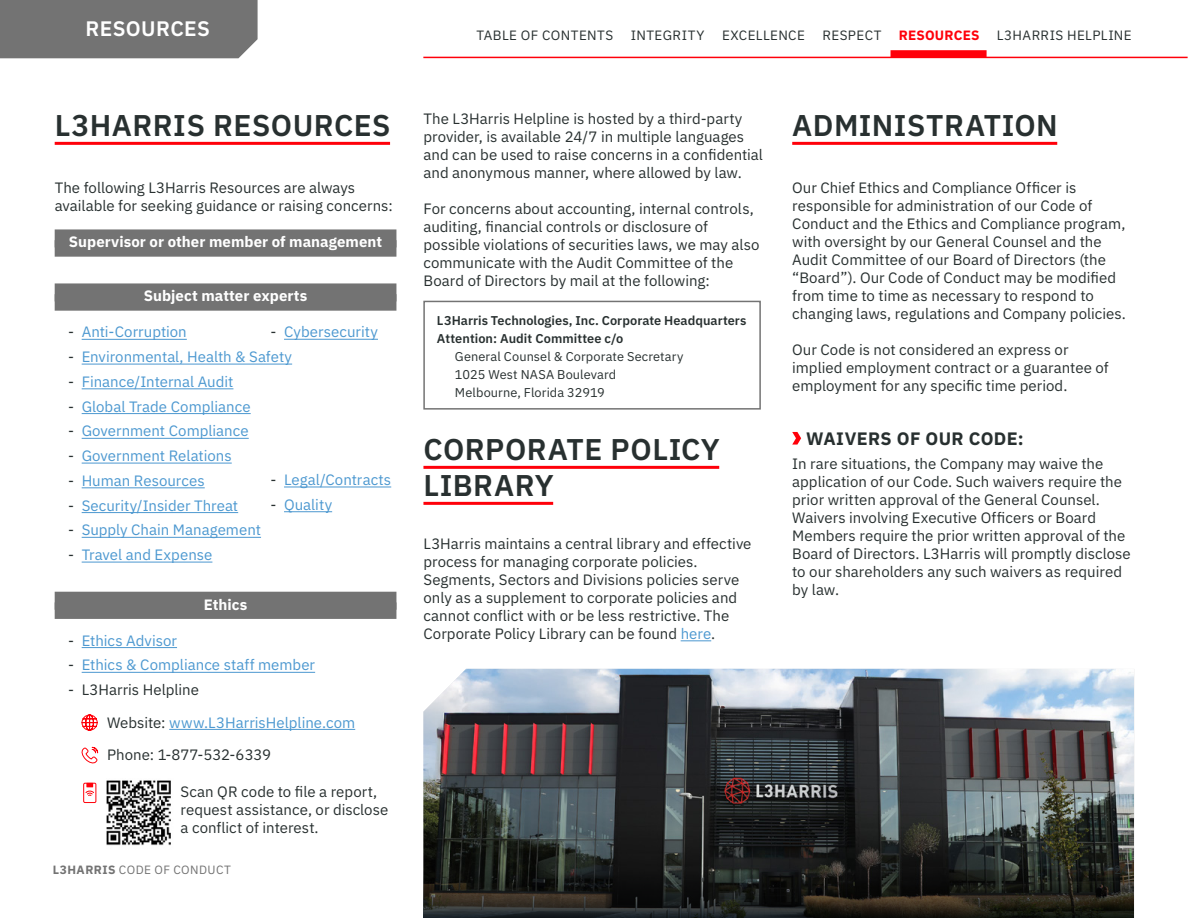
<style>
.page{position:relative;width:1188px;height:918px;background:#fff}
.page>*{position:absolute;margin:0;border:0;box-sizing:border-box;transform-origin:0 0}
.Headline_Underline_20pt{font:600 30px "IBM Plex Sans";letter-spacing:.015em;color:#283030}
.t1{font:600 21px "IBM Plex Sans";letter-spacing:.015em;color:#fff}
.Body_Copy{font:700 18px "IBM Plex Sans";letter-spacing:.02em;color:#283030}
.Body_Copy-2{font:15px/18px "IBM Plex Sans";color:#283030}
.Body_Copy-3{font:15px "IBM Plex Sans";color:#4c98d0}
.Resource_Header_Bar{font:700 15px "IBM Plex Sans";letter-spacing:.005em;color:#fff}
.t2{font:13.5px "IBM Plex Sans";letter-spacing:.03em;color:#283030}
.t3{font:700 13.5px "IBM Plex Sans";letter-spacing:.01em;color:#ff000a}
.Body_Copy-4{font:12.75px/18px "IBM Plex Sans";letter-spacing:.01em;color:#283030}
.Body_Copy-5{font:600 12.75px "IBM Plex Sans";letter-spacing:.005em;color:#283030}
.t4{font:12px "IBM Plex Sans";letter-spacing:.035em;color:#737373}
.t5{font:12px "IBM Plex Sans";color:#283030}
.s1{color:#283030}
.s2{color:#4c98d0}
.s3{font-weight:700}
</style>
<div class="page">
<hr style="left:55px;top:142px;width:335px;height:3px;background:#ff000a">
<div style="left:55px;top:229px;width:341px;height:18px;background:#737373"></div>
<div style="left:55px;top:240px;width:341px;height:17px;background:#737373"></div>
<div style="left:55px;top:283px;width:341px;height:18px;background:#737373"></div>
<div style="left:55px;top:294px;width:341px;height:17px;background:#737373"></div>
<hr style="left:82px;top:339px;width:105px;height:1px;background:#4c98d0">
<hr style="left:82px;top:364px;width:210px;height:1px;background:#4c98d0">
<hr style="left:82px;top:388px;width:151px;height:1px;background:#4c98d0">
<hr style="left:82px;top:413px;width:169px;height:1px;background:#4c98d0">
<hr style="left:82px;top:438px;width:167px;height:1px;background:#4c98d0">
<hr style="left:82px;top:463px;width:150px;height:1px;background:#4c98d0">
<hr style="left:82px;top:487px;width:123px;height:1px;background:#4c98d0">
<hr style="left:82px;top:512px;width:156px;height:1px;background:#4c98d0">
<hr style="left:82px;top:537px;width:179px;height:1px;background:#4c98d0">
<hr style="left:82px;top:562px;width:130px;height:1px;background:#4c98d0">
<div style="left:55px;top:592px;width:341px;height:18px;background:#737373"></div>
<div style="left:55px;top:602px;width:341px;height:17px;background:#737373"></div>
<hr style="left:82px;top:647px;width:95px;height:1px;background:#4c98d0">
<hr style="left:82px;top:672px;width:233px;height:1px;background:#4c98d0">
<hr style="left:169px;top:729px;width:186px;height:1px;background:#4c98d0">
<svg style="left:81px;top:714px;width:17px;height:17px"></svg>
<svg style="left:81px;top:747px;width:17px;height:17px"></svg>
<div style="left:83px;top:783px;width:13px;height:20px;border:1px solid #ff000a"></div>
<svg style="left:85px;top:783px;width:10px;height:14px"></svg>
<hr style="left:423px;top:466px;width:296px;height:3px;background:#ff000a">
<hr style="left:423px;top:502px;width:130px;height:3px;background:#ff000a">
<hr style="left:681px;top:640px;width:30px;height:1px;background:#4c98d0">
<hr style="left:792px;top:142px;width:265px;height:3px;background:#ff000a">
<svg style="left:792px;top:432px;width:9px;height:13px"></svg>
<img style="left:106px;top:780px;width:65px;height:66px">
<img style="left:423px;top:669px;width:711px;height:163px">
<div style="left:423px;top:301px;width:338px;height:109px;border:2px solid #737373"></div>
<hr style="left:284px;top:339px;width:94px;height:1px;background:#4c98d0">
<hr style="left:284px;top:487px;width:107px;height:1px;background:#4c98d0">
<hr style="left:284px;top:511px;width:48px;height:1px;background:#4c98d0">
<svg style="left:423px;top:832px;width:711px;height:86px;background:#222420"></svg>
<hr style="left:423px;top:57px;width:765px;height:1px;background:#ff000a">
<div style="left:891px;top:50px;width:96px;height:8px;background:#ff000a"></div>
<div style="left:0;top:0;width:258px;height:58px;background:#737373"></div>
<p class="t1" style="left:86px;top:12px;width:126px">RESOURCES</p>
<h1 class="t2" style="left:477px;top:25px;width:138px">TABLE OF CONTENTS</h1>
<h1 class="t2" style="left:631px;top:25px;width:75px">INTEGRITY</h1>
<h1 class="t2" style="left:722px;top:25px;width:84px">EXCELLENCE</h1>
<h1 class="t2" style="left:822px;top:25px;width:60px">RESPECT</h1>
<h1 class="t3" style="left:899px;top:24px;width:82px">RESOURCES</h1>
<h1 class="t2" style="left:997px;top:25px;width:136px">L3HARRIS HELPLINE</h1>
<p class="Headline_Underline_20pt" style="left:55px;top:102px;width:337px">L3HARRIS RESOURCES</p>
<p class="Body_Copy-2" style="left:55px;top:178px;width:340px">The following L3Harris Resources are always available for seeking guidance or raising concerns:</p>
<p class="Resource_Header_Bar" style="left:69px;top:230px;width:315px">Supervisor or other member of management</p>
<p class="Resource_Header_Bar" style="left:144px;top:284px;width:165px">Subject matter experts</p>
<p class="Body_Copy-3" style="left:68px;top:321px;width:120px"><span class="s1">-</span> Anti-Corruption</p>
<p class="Body_Copy-3" style="left:68px;top:345px;width:225px"><span class="s1">-</span> Environmental, Health &amp; Safety</p>
<p class="Body_Copy-3" style="left:68px;top:370px;width:167px"><span class="s1">-</span> Finance/Internal Audit</p>
<p class="Body_Copy-3" style="left:68px;top:395px;width:184px"><span class="s1">-</span> Global Trade Compliance</p>
<p class="Body_Copy-3" style="left:68px;top:420px;width:182px"><span class="s1">-</span> Government Compliance</p>
<p class="Body_Copy-3" style="left:68px;top:444px;width:165px"><span class="s1">-</span> Government Relations</p>
<p class="Body_Copy-3" style="left:68px;top:469px;width:138px"><span class="s1">-</span> Human Resources</p>
<p class="Body_Copy-3" style="left:68px;top:494px;width:172px"><span class="s1">-</span> Security/Insider Threat</p>
<p class="Body_Copy-3" style="left:68px;top:519px;width:194px"><span class="s1">-</span> Supply Chain Management</p>
<p class="Body_Copy-3" style="left:68px;top:543px;width:146px"><span class="s1">-</span> Travel and Expense</p>
<p class="Resource_Header_Bar" style="left:204px;top:592px;width:45px">Ethics</p>
<p class="Body_Copy-3" style="left:68px;top:629px;width:110px"><span class="s1">-</span> Ethics Advisor</p>
<p class="Body_Copy-3" style="left:68px;top:654px;width:248px"><span class="s1">-</span> Ethics &amp; Compliance staff member</p>
<p class="Body_Copy-2" style="left:68px;top:680px;width:132px">- L3Harris Helpline</p>
<p class="Body_Copy-3" style="left:107px;top:711px;width:250px"><span class="s1">Website:</span> www.L3HarrisHelpline.com</p>
<p class="Body_Copy-2" style="left:107px;top:745px;width:166px">Phone: 1-877-532-6339</p>
<p class="Body_Copy-3" style="left:271px;top:321px;width:109px"><span class="s1">-</span> Cybersecurity</p>
<p class="Body_Copy-3" style="left:271px;top:468px;width:122px"><span class="s1">-</span> Legal/Contracts</p>
<p class="Body_Copy-3" style="left:271px;top:493px;width:63px"><span class="s1">-</span> Quality</p>
<p class="Body_Copy-2" style="left:181px;top:782px;width:209px">Scan QR code to file a report, request assistance, or disclose a conflict of interest.</p>
<p class="Body_Copy-2" style="left:423px;top:109px;width:341px">The L3Harris Helpline is hosted by a third-party provider, is available 24/7 in multiple languages and can be used to raise concerns in a confidential and anonymous manner, where allowed by law.</p>
<p class="Body_Copy-2" style="left:423px;top:199px;width:338px">For concerns about accounting, internal controls, auditing, financial controls or disclosure of possible violations of securities laws, we may also communicate with the Audit Committee of the Board of Directors by mail at the following:</p>
<p class="Body_Copy-5" style="left:437px;top:310px;width:311px">L3Harris Technologies, Inc. Corporate Headquarters</p>
<p class="Body_Copy-5" style="left:437px;top:328px;width:188px">Attention: Audit Committee c/o</p>
<p class="Body_Copy-4" style="left:455px;top:346px;width:230px">General Counsel &amp; Corporate Secretary</p>
<p class="Body_Copy-4" style="left:455px;top:364px;width:163px">1025 West NASA Boulevard<br>Melbourne, Florida 32919</p>
<p class="Headline_Underline_20pt" style="left:423px;top:426px;width:298px">CORPORATE POLICY</p>
<p class="Headline_Underline_20pt" style="left:423px;top:462px;width:132px">LIBRARY</p>
<p class="Body_Copy-2" style="left:423px;top:533px;width:330px">L3Harris maintains a central library and effective process for managing corporate policies.<br>Segments, Sectors and Divisions policies serve only as a supplement to corporate policies and cannot conflict with or be less restrictive. The Corporate Policy Library can be found <span class="s2">here</span>.</p>
<p class="Headline_Underline_20pt" style="left:792px;top:102px;width:267px">ADMINISTRATION</p>
<p class="Body_Copy-2" style="left:792px;top:178px;width:335px">Our Chief Ethics and Compliance Officer is responsible for administration of our Code of Conduct and the Ethics and Compliance program, with oversight by our General Counsel and the Audit Committee of our Board of Directors (the “Board”). Our Code of Conduct may be modified from time to time as necessary to respond to changing laws, regulations and Company policies.</p>
<p class="Body_Copy-2" style="left:792px;top:340px;width:318px">Our Code is not considered an express or implied employment contract or a guarantee of employment for any specific time period.</p>
<p class="Body_Copy" style="left:806px;top:424px;width:219px">WAIVERS OF OUR CODE:</p>
<p class="Body_Copy-2" style="left:792px;top:454px;width:340px">In rare situations, the Company may waive the application of our Code. Such waivers require the prior written approval of the General Counsel.<br>Waivers involving Executive Officers or Board Members require the prior written approval of the Board of Directors. L3Harris will promptly disclose to our shareholders any such waivers as required by law.</p>
<h1 class="t4" style="left:53px;top:861px;width:180px"><span class="s3">L3HARRIS</span> CODE OF CONDUCT</h1>
<p class="t5" style="left:1114px;top:861px;width:16px">24</p>
</div>
